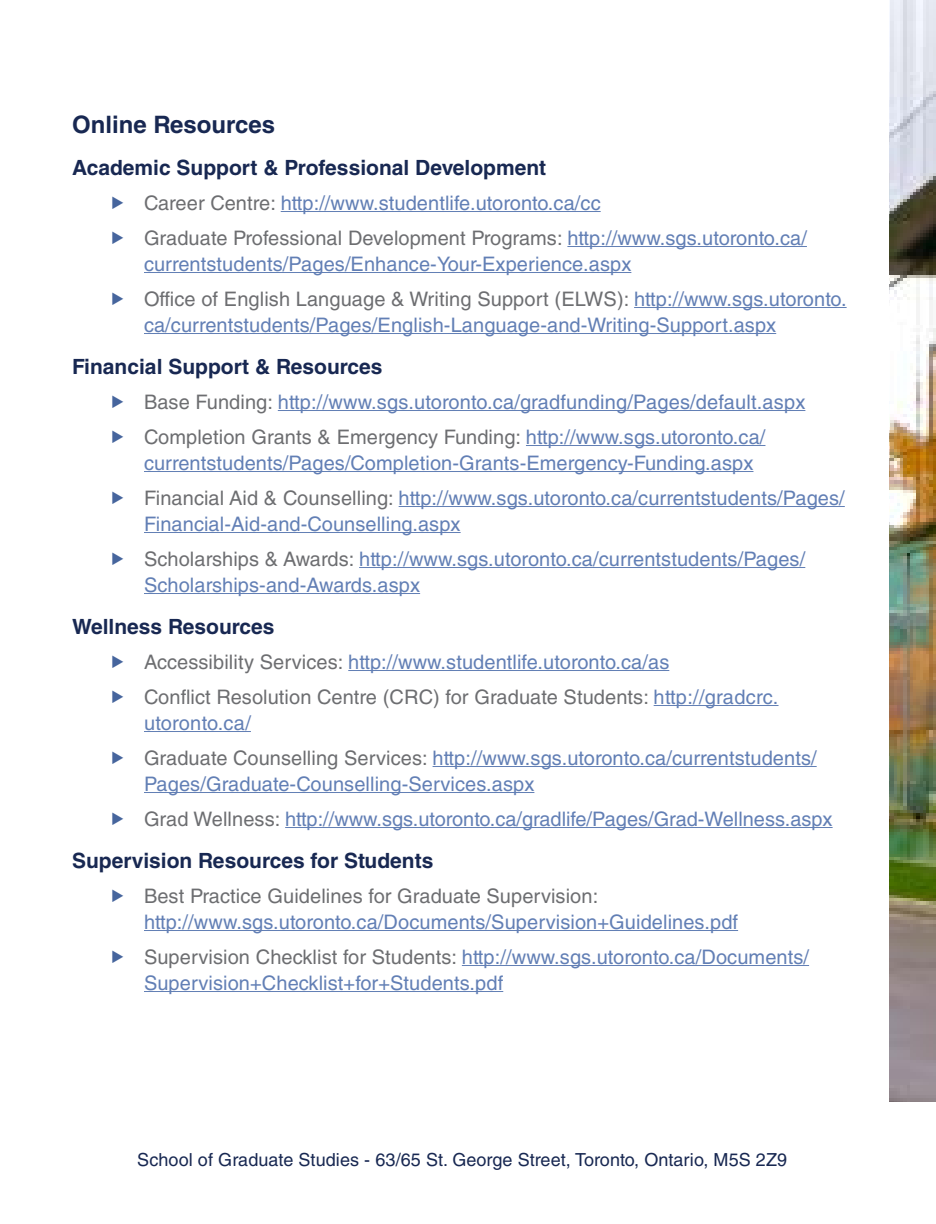
<style>
.page{position:relative;width:936px;height:1224px;background:#fff}
.page>*{position:absolute;margin:0;border:0;box-sizing:border-box;transform-origin:0 0}
.Subhead{font:700 24px "Helvetica LT Std";color:#182852}
.Link_Subhead{font:700 21px "Helvetica LT Std";color:#182852}
.body_text_indentatio{font:20px/26px "Helvetica LT Std";letter-spacing:.005em;color:#627fb5}
.body_text_indentatio-2{font:20px/26px "Helvetica LT Std";letter-spacing:.005em;color:#6d6e71}
.Body_Text{font:18px "Helvetica LT Std";letter-spacing:.005em;color:#182852}
.s1{color:#6d6e71}
.s2{color:#627fb5}
</style>
<div class="page">
<svg style="left:889px;top:604px;width:1px;height:498px"></svg>
<hr style="left:281px;top:211px;width:320px;height:1px;background:#627fb5">
<hr style="left:567px;top:246px;width:240px;height:1px;background:#627fb5">
<hr style="left:144px;top:272px;width:487px;height:1px;background:#627fb5">
<hr style="left:634px;top:307px;width:213px;height:1px;background:#627fb5">
<hr style="left:144px;top:333px;width:632px;height:1px;background:#627fb5">
<hr style="left:278px;top:410px;width:527px;height:1px;background:#627fb5">
<hr style="left:526px;top:445px;width:239px;height:1px;background:#627fb5">
<hr style="left:144px;top:471px;width:609px;height:1px;background:#627fb5">
<hr style="left:399px;top:506px;width:446px;height:1px;background:#627fb5">
<hr style="left:144px;top:532px;width:317px;height:1px;background:#627fb5">
<hr style="left:359px;top:567px;width:446px;height:1px;background:#627fb5">
<hr style="left:144px;top:593px;width:276px;height:1px;background:#627fb5">
<hr style="left:348px;top:670px;width:321px;height:1px;background:#627fb5">
<hr style="left:654px;top:705px;width:125px;height:1px;background:#627fb5">
<hr style="left:144px;top:731px;width:107px;height:1px;background:#627fb5">
<hr style="left:433px;top:766px;width:384px;height:1px;background:#627fb5">
<hr style="left:144px;top:792px;width:390px;height:1px;background:#627fb5">
<hr style="left:285px;top:827px;width:548px;height:1px;background:#627fb5">
<hr style="left:144px;top:930px;width:594px;height:1px;background:#627fb5">
<hr style="left:462px;top:965px;width:347px;height:1px;background:#627fb5">
<hr style="left:144px;top:991px;width:359px;height:1px;background:#627fb5">
<img style="left:890px;top:0;width:46px;height:1102px">
<p class="Subhead" style="left:72px;top:109px;width:205px">Online Resources</p>
<p class="Link_Subhead" style="left:72px;top:154px;width:476px">Academic Support &amp; Professional Development</p>
<p class="body_text_indentatio" style="left:144px;top:189px;width:458px"><span class="s1">Career Centre:</span> http://www.studentlife.utoronto.ca/cc</p>
<p class="body_text_indentatio" style="left:144px;top:224px;width:664px"><span class="s1">Graduate Professional Development Programs:</span> http://www.sgs.utoronto.ca/ currentstudents/Pages/Enhance-Your-Experience.aspx</p>
<p class="body_text_indentatio" style="left:144px;top:285px;width:704px"><span class="s1">Office of English Language &amp; Writing Support (ELWS):</span> http://www.sgs.utoronto. ca/currentstudents/Pages/English-Language-and-Writing-Support.aspx</p>
<p class="Link_Subhead" style="left:72px;top:353px;width:312px">Financial Support &amp; Resources</p>
<p class="body_text_indentatio" style="left:144px;top:388px;width:663px"><span class="s1">Base Funding:</span> http://www.sgs.utoronto.ca/gradfunding/Pages/default.aspx</p>
<p class="body_text_indentatio" style="left:144px;top:423px;width:623px"><span class="s1">Completion Grants &amp; Emergency Funding:</span> http://www.sgs.utoronto.ca/ currentstudents/Pages/Completion-Grants-Emergency-Funding.aspx</p>
<p class="body_text_indentatio" style="left:144px;top:484px;width:702px"><span class="s1">Financial Aid &amp; Counselling:</span> http://www.sgs.utoronto.ca/currentstudents/Pages/<br>Financial-Aid-and-Counselling.aspx</p>
<p class="body_text_indentatio" style="left:144px;top:545px;width:663px"><span class="s1">Scholarships &amp; Awards:</span> http://www.sgs.utoronto.ca/currentstudents/Pages/<br>Scholarships-and-Awards.aspx</p>
<p class="Link_Subhead" style="left:72px;top:613px;width:204px">Wellness Resources</p>
<p class="body_text_indentatio" style="left:144px;top:648px;width:527px"><span class="s1">Accessibility Services:</span> http://www.studentlife.utoronto.ca/as</p>
<p class="body_text_indentatio-2" style="left:144px;top:683px;width:636px">Conflict Resolution Centre (CRC) for Graduate Students: <span class="s2">http://gradcrc. utoronto.ca/</span></p>
<p class="body_text_indentatio" style="left:144px;top:744px;width:674px"><span class="s1">Graduate Counselling Services:</span> http://www.sgs.utoronto.ca/currentstudents/<br>Pages/Graduate-Counselling-Services.aspx</p>
<p class="body_text_indentatio" style="left:144px;top:805px;width:690px"><span class="s1">Grad Wellness:</span> http://www.sgs.utoronto.ca/gradlife/Pages/Grad-Wellness.aspx</p>
<p class="Link_Subhead" style="left:72px;top:847px;width:363px">Supervision Resources for Students</p>
<p class="body_text_indentatio" style="left:144px;top:882px;width:596px"><span class="s1">Best Practice Guidelines for Graduate Supervision: </span>http://www.sgs.utoronto.ca/Documents/Supervision+Guidelines.pdf</p>
<p class="body_text_indentatio" style="left:144px;top:943px;width:667px"><span class="s1">Supervision Checklist for Students:</span> http://www.sgs.utoronto.ca/Documents/<br>Supervision+Checklist+for+Students.pdf</p>
<p class="Body_Text" style="left:137px;top:1149px;width:651px">School of Graduate Studies - 63/65 St. George Street, Toronto, Ontario, M5S 2Z9</p>
</div>
